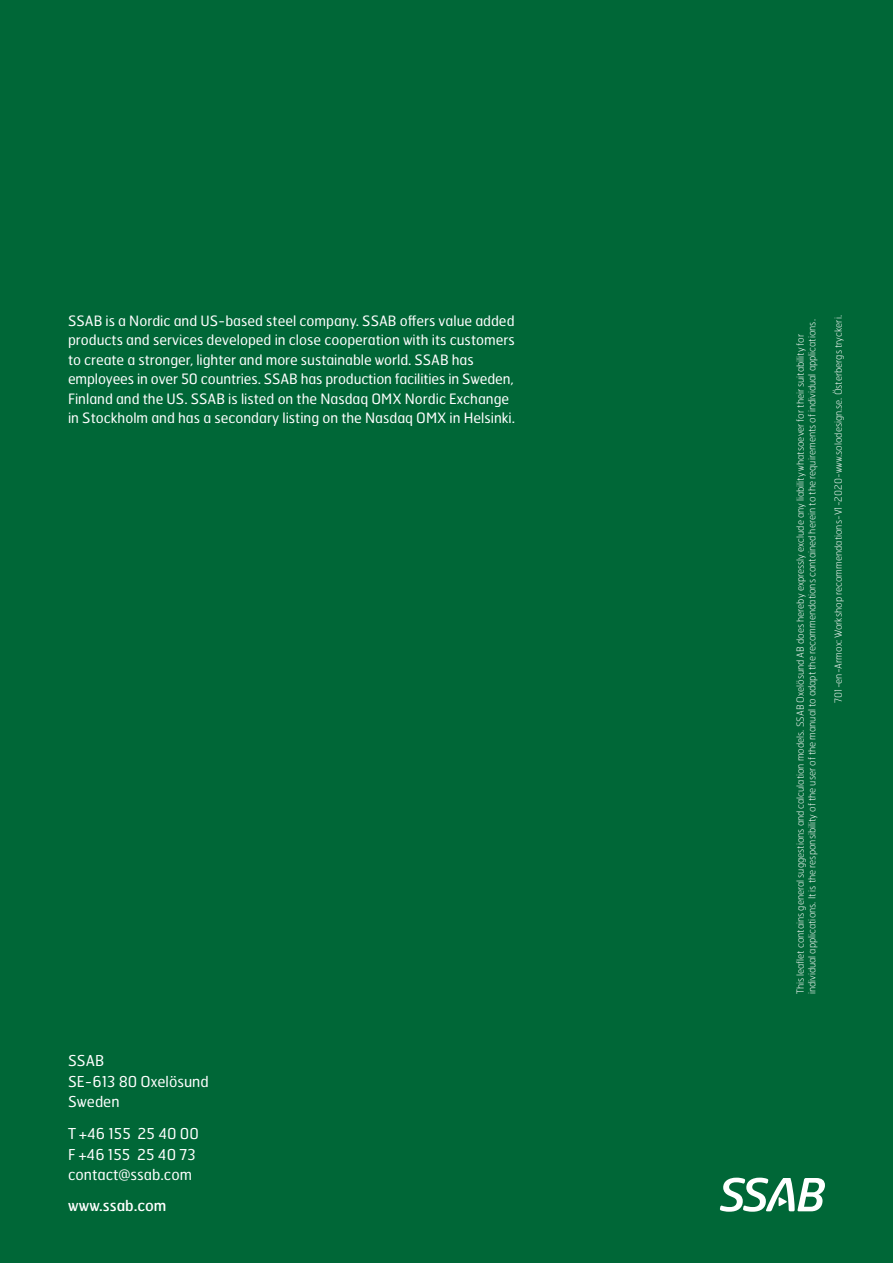
<style>
.page{position:relative;width:893px;height:1263px;background:#006737}
.page>*{position:absolute;margin:0;border:0;box-sizing:border-box;transform-origin:0 0}
.Body{font:15px "Hermes FB";color:#fff}
.t1{font:15px "Hermes FB";color:#fff}
.Heading_2___11x14{font:14.25px/19.5px "Hermes FB";color:#fff}
.Body-2{font:100 9.75px/11.7px "Hermes FB";color:#fff}
</style>
<div class="page">
<svg style="left:720px;top:1178px;width:105px;height:34px"></svg>
<p class="Heading_2___11x14" style="left:68px;top:311px;width:448px">SSAB is a Nordic and US-based steel company. SSAB offers value added products and services developed in close cooperation with its customers to create a stronger, lighter and more sustainable world. SSAB has employees in over 50 countries. SSAB has production facilities in Sweden, Finland and the US. SSAB is listed on the Nasdaq OMX Nordic Exchange in Stockholm and has a secondary listing on the Nasdaq OMX in Helsinki.</p>
<p class="Body-2" style="left:794px;top:994px;width:676px;rotate:-90deg">This leaflet contains general suggestions and calculation models. SSAB Oxelösund AB does hereby expressly exclude any liability whatsoever for their suitability for individual applications. It is the responsibility of the user of the manual to adapt the recommendations contained herein to the requirements of individual applications.</p>
<p class="Body-2" style="left:832px;top:703px;width:389px;rotate:-90deg">701-en-Armox: Workshop recommendations-V1-2020-www.solodesign.se. Österbergs tryckeri.</p>
<p class="Body" style="left:68px;top:1051px;width:38px">SSAB</p>
<p class="Body" style="left:68px;top:1072px;width:142px">SE-613 80 Oxelösund</p>
<p class="Body" style="left:68px;top:1092px;width:53px">Sweden</p>
<p class="Body" style="left:68px;top:1124px;width:132px">T +46 155 25 40 00</p>
<p class="Body" style="left:68px;top:1144px;width:129px">F +46 155 25 40 73</p>
<p class="Body" style="left:68px;top:1165px;width:126px">contact@ssab.com</p>
<p class="t1" style="left:68px;top:1196px;width:100px">www.ssab.com</p>
</div>
